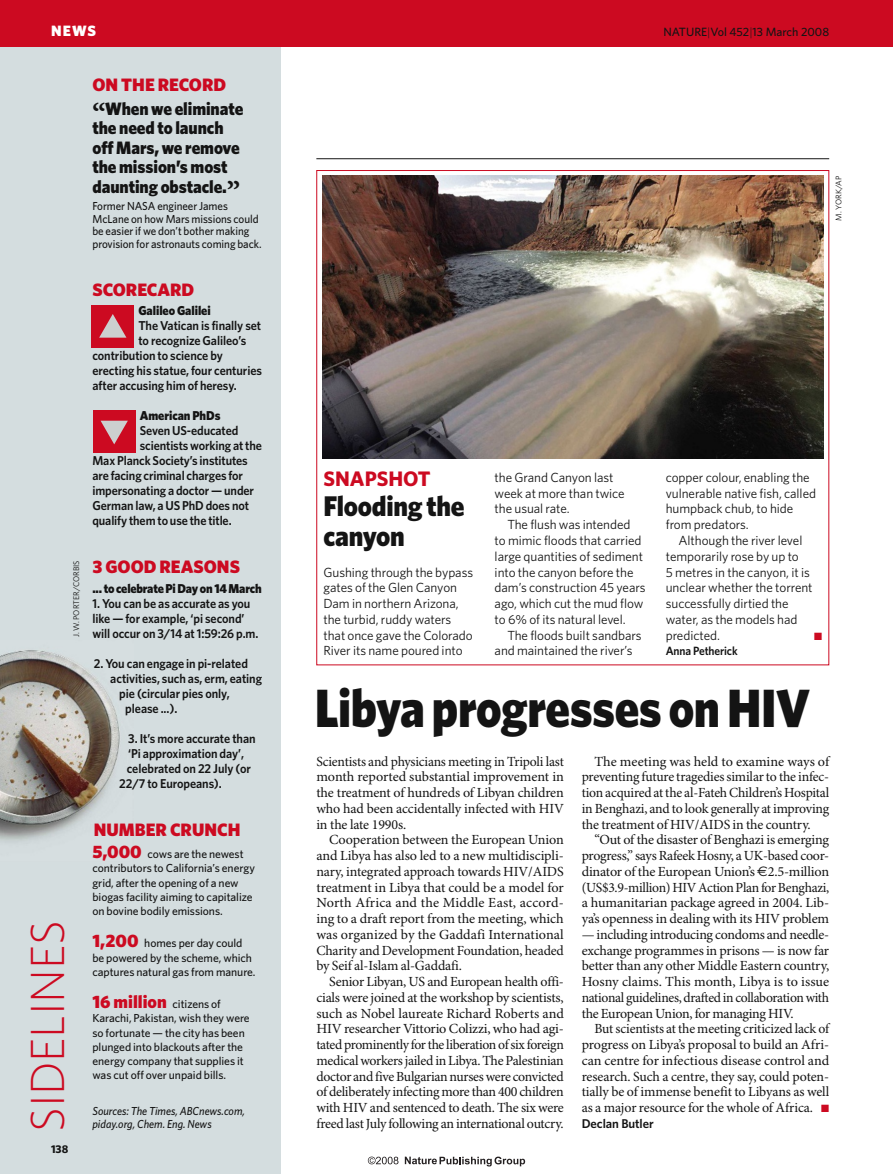
<style>
.page{position:relative;width:893px;height:1174px;background:#fff}
.page>*{position:absolute;margin:0;border:0;box-sizing:border-box;transform-origin:0 0}
.t1{font:900 54px "Whitney";letter-spacing:-.01em;color:#141414;scale:.9 1}
.t2{font:300 48px "Whitney";letter-spacing:-.005em;color:#cc0a21}
.t3{font:900 28.5px/30px "Whitney";letter-spacing:-.01em;color:#141414;scale:.95 1}
.t4{font:700 21px "Whitney";color:#cc0a21}
.t5{font:900 18px/19.5px "Whitney";letter-spacing:-.005em;color:#141414;scale:.95 1}
.t6{font:900 18px "Whitney";color:#cc0a21}
.t7{font:900 15px "Whitney";color:#fff}
.t8{font:13.95px/15.8px "Minion Pro";letter-spacing:-.015em;color:#141414;text-align:justify}
.t9{font:13.2px/15.8px "Whitney";letter-spacing:-.005em;color:#141414}
.t10{font:600 12.9px/15px "Whitney";letter-spacing:-.005em;color:#141414;scale:.95 1}
.t11{font:900 12.9px "Whitney";letter-spacing:-.005em;color:#141414;scale:.95 1}
.t12{font:600 12.75px "Whitney";letter-spacing:-.005em;color:#141414}
.t13{font:500 12px "Whitney";color:#141414}
.t14{font:600 12px "Whitney";letter-spacing:-.01em;color:#141414;scale:.95 1}
.t15{font:500 11.7px/14.2px "Whitney";letter-spacing:-.005em;color:#141414}
.t16{font:500 11.7px/12.8px "Whitney";letter-spacing:-.005em;color:#141414;scale:.95 1}
.t17{font:italic 500 11.7px/12.8px "Whitney";color:#141414;scale:.95 1}
.t18{font:700 11.25px "Whitney";color:#141414}
.t19{font:10.5px "Zapf Dingbats";color:#cc0a21}
.t20{font:8.25px "Whitney";color:#141414}
.s1{font-weight:300}
.s2{color:#cc0a21}
.s3{font-family:"Minion Pro";font-weight:700;font-size:30px}
.s4{font-weight:900;font-size:18px;color:#cc0a21}
.s5{font-family:"Euro Sans"}
</style>
<div class="page">
<div style="left:0;top:46px;width:281px;height:1128px;background:#d4dddf"></div>
<img style="left:0;top:650px;width:120px;height:192px">
<img style="left:322px;top:176px;width:501px;height:282px">
<div style="left:91px;top:306px;width:43px;height:42px;background:#cc0a21"></div>
<svg style="left:99px;top:314px;width:27px;height:24px"></svg>
<div style="left:93px;top:410px;width:43px;height:42px;background:#cc0a21"></div>
<svg style="left:101px;top:421px;width:27px;height:23px"></svg>
<div style="left:0;top:0;width:893px;height:47px;background:#cc0a21"></div>
<hr style="left:316px;top:158px;width:513px;height:1px;background:#141414">
<svg style="left:405px;top:1156px;width:120px;height:10px"></svg>
<svg style="left:368px;top:1156px;width:30px;height:8px"></svg>
<p class="t7" style="left:51px;top:25px;width:47px">NEWS</p>
<p class="t13" style="left:663px;top:27px;width:167px">NATURE<span class="s1">|</span>Vol 452<span class="s1">|</span>13 March 2008</p>
<p class="t20" style="left:73px;top:637px;width:78px;rotate:-90deg">J. W. PORTER/CORBIS</p>
<h2 class="t2" style="left:30px;top:1131px;width:212px;rotate:-90deg">SIDELINES</h2>
<p class="t18" style="left:51px;top:1144px;width:19px">138</p>
<p class="t5" style="left:92px;top:74px;width:160px;line-height:23.7px"><span class="s2">ON THE RECORD </span><span class="s3">“</span>When we eliminate</p>
<p class="t5" style="left:92px;top:120px;width:157px">the need to launch off Mars, we remove the mission’s most daunting obstacle.<span class="s3">”</span></p>
<p class="t16" style="left:92px;top:200px;width:180px">Former NASA engineer James McLane on how Mars missions could be easier if we don’t bother making provision for astronauts coming back.</p>
<p class="t6" style="left:92px;top:283px;width:103px">SCORECARD</p>
<p class="t11" style="left:138px;top:306px;width:78px">Galileo Galilei</p>
<p class="t10" style="left:138px;top:319px;width:131px">The Vatican is finally set</p>
<p class="t10" style="left:138px;top:334px;width:115px">to recognize Galileo’s</p>
<p class="t10" style="left:92px;top:349px;width:139px">contribution to science by</p>
<p class="t10" style="left:92px;top:364px;width:180px">erecting his statue, four centuries</p>
<p class="t10" style="left:92px;top:379px;width:153px">after accusing him of heresy.</p>
<p class="t11" style="left:140px;top:411px;width:86px">American PhDs</p>
<p class="t10" style="left:140px;top:424px;width:105px">Seven US-educated</p>
<p class="t10" style="left:140px;top:439px;width:130px">scientists working at the</p>
<p class="t10" style="left:92px;top:454px;width:165px">Max Planck Society’s institutes</p>
<p class="t10" style="left:92px;top:469px;width:160px">are facing criminal charges for</p>
<p class="t10" style="left:92px;top:484px;width:172px">impersonating a doctor — under</p>
<p class="t10" style="left:92px;top:499px;width:166px">German law, a US PhD does not</p>
<p class="t10" style="left:92px;top:514px;width:148px">qualify them to use the title.</p>
<p class="t6" style="left:92px;top:560px;width:149px">3 GOOD REASONS</p>
<p class="t11" style="left:92px;top:583px;width:180px">... to celebrate Pi Day on 14 March</p>
<p class="t10" style="left:92px;top:596px;width:176px">1. You can be as accurate as you like — for example, ‘pi second’ will occur on 3/14 at 1:59:26 p.m.</p>
<p class="t10" style="left:94px;top:656px;width:164px">2. You can engage in pi-related</p>
<p class="t10" style="left:110px;top:671px;width:161px">activities, such as, erm, eating</p>
<p class="t10" style="left:119px;top:686px;width:118px">pie (circular pies only,</p>
<p class="t10" style="left:125px;top:701px;width:56px">please ...).</p>
<p class="t10" style="left:128px;top:731px;width:136px">3. It’s more accurate than</p>
<p class="t10" style="left:128px;top:746px;width:123px">‘Pi approximation day’,</p>
<p class="t10" style="left:127px;top:761px;width:132px">celebrated on 22 July (or</p>
<p class="t10" style="left:119px;top:776px;width:109px">22/7 to Europeans).</p>
<p class="t6" style="left:94px;top:822px;width:148px">NUMBER CRUNCH</p>
<p class="t15" style="left:92px;top:847px;width:164px"><span class="s4">5,000</span> cows are the newest contributors to California’s energy grid, after the opening of a new biogas facility aiming to capitalize on bovine bodily emissions.</p>
<p class="t15" style="left:92px;top:937px;width:165px"><span class="s4">1,200</span> homes per day could be powered by the scheme, which captures natural gas from manure.</p>
<p class="t15" style="left:92px;top:997px;width:159px"><span class="s4">16 million</span> citizens of<br>Karachi, Pakistan, wish they were so fortunate — the city has been plunged into blackouts after the energy company that supplies it was cut off over unpaid bills.</p>
<p class="t17" style="left:92px;top:1105px;width:162px">Sources: The Times, ABCnews.com, piday.org, Chem. Eng. News</p>
<p class="t20" style="left:836px;top:221px;width:46px;rotate:-90deg">M. YORK/AP</p>
<h3 class="t4" style="left:323px;top:470px;width:109px">SNAPSHOT</h3>
<h3 class="t3" style="left:323px;top:493px;width:150px">Flooding the canyon</h3>
<p class="t9" style="left:323px;top:565px;width:151px">Gushing through the bypass gates of the Glen Canyon<br>Dam in northern Arizona, the turbid, ruddy waters that once gave the Colorado<br>River its name poured into</p>
<p class="t9" style="left:495px;top:470px;width:132px">the Grand Canyon last week at more than twice the usual rate.</p>
<p class="t9" style="left:495px;top:518px;width:152px;text-indent:13px">The flush was intended<br>to mimic floods that carried large quantities of sediment into the canyon before the dam’s construction 45 years ago, which cut the mud flow to 6% of its natural level.</p>
<p class="t9" style="left:495px;top:628px;width:148px;text-indent:13px">The floods built sandbars and maintained the river’s</p>
<p class="t9" style="left:666px;top:470px;width:152px">copper colour, enabling the vulnerable native fish, called humpback chub, to hide from predators.</p>
<p class="t9" style="left:666px;top:533px;width:148px;text-indent:13px">Although the river level temporarily rose by up to<br>5 metres in the canyon, it is unclear whether the torrent successfully dirtied the water, as the models had predicted.</p>
<p class="t19" style="left:814px;top:631px;width:9px">■</p>
<p class="t14" style="left:666px;top:646px;width:77px">Anna Petherick</p>
<h1 class="t1" style="left:315px;top:688px;width:552px">Libya progresses on HIV</h1>
<p class="t8" style="left:316px;top:754px;width:249px">Scientists and physicians meeting in Tripoli last month reported substantial improvement in the treatment of hundreds of Libyan children who had been accidentally infected with HIV in the late 1990s.</p>
<p class="t8" style="left:316px;top:833px;width:249px;text-indent:13px">Cooperation between the European Union and Libya has also led to a new multidiscipli&shy;nary, integrated approach towards HIV/AIDS treatment in Libya that could be a model for North Africa and the Middle East, accord&shy;ing to a draft report from the meeting, which was organized by the Gaddafi International Charity and Development Foundation, headed by Seif al-Islam al-Gaddafi.</p>
<p class="t8" style="left:316px;top:975px;width:249px;text-indent:13px">Senior Libyan, US and European health offi&shy;cials were joined at the workshop by scientists, such as Nobel laureate Richard Roberts and HIV researcher Vittorio Colizzi, who had agi&shy;tated prominently for the liberation of six foreign medical workers jailed in Libya. The Palestinian doctor and five Bulgarian nurses were convicted of deliberately infecting more than 400 children with HIV and sentenced to death. The six were freed last July following an international outcry.</p>
<p class="t8" style="left:582px;top:754px;width:249px;text-indent:13px">The meeting was held to examine ways of preventing future tragedies similar to the infec&shy;tion acquired at the al-Fateh Children’s Hospital in Benghazi, and to look generally at improving the treatment of HIV/AIDS in the country.</p>
<p class="t8" style="left:582px;top:833px;width:249px;text-indent:13px">“Out of the disaster of Benghazi is emerging progress,” says Rafeek Hosny, a UK-based coor&shy;dinator of the European Union’s <span class="s5">€</span>2.5-million (US$3.9-million) HIV Action Plan for Benghazi, a humanitarian package agreed in 2004. Lib&shy;ya’s openness in dealing with its HIV problem</p>
<p class="t8" style="left:582px;top:927px;width:249px">— including introducing condoms and needle&shy;exchange programmes in prisons — is now far better than any other Middle Eastern country, Hosny claims. This month, Libya is to issue national guidelines, drafted in collaboration with the European Union, for managing HIV.</p>
<p class="t8" style="left:582px;top:1022px;width:249px;text-indent:13px">But scientists at the meeting criticized lack of progress on Libya’s proposal to build an Afri&shy;can centre for infectious disease control and research. Such a centre, they say, could poten&shy;tially be of immense benefit to Libyans as well as a major resource for the whole of Africa. <span class="s2">■</span></p>
<p class="t12" style="left:582px;top:1118px;width:74px">Declan Butler</p>
</div>
